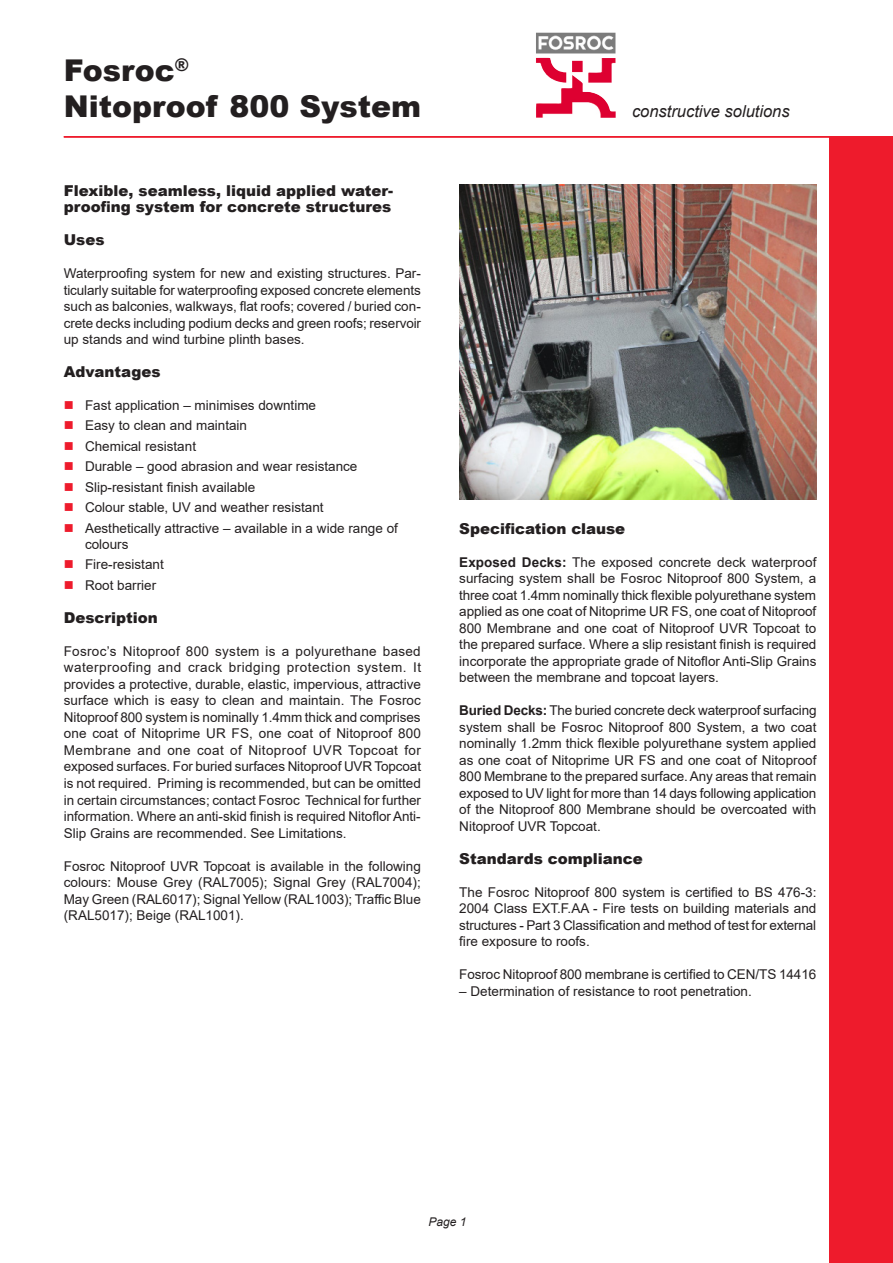
<style>
.page{position:relative;width:893px;height:1263px;background:#fff}
.page>*{position:absolute;margin:0;border:0;box-sizing:border-box;transform-origin:0 0}
.t1{font:900 30px "Arial";color:#231f20}
.constructive_solutio{font:italic 16.5px "Arial";color:#231f20}
.Heading{font:900 15px/16.5px "Arial";color:#231f20}
.Body_text{font:13.5px/16.5px "Arial";color:#231f20;text-align:justify}
.body_text{font:13.5px/16.2px "Arial";color:#231f20}
.t2{font:italic 12px "Arial";color:#231f20}
.s1{color:#ee1b2c}
.s2{font-weight:700}
</style>
<div class="page">
<hr style="left:64px;top:136px;width:765px;height:2px;background:#ee1b2c">
<img style="left:536px;top:33px;width:80px;height:85px">
<div style="left:829px;top:136px;width:64px;height:1127px;background:#ee1b2c"></div>
<img style="left:459px;top:185px;width:357px;height:315px">
<p class="t1" style="left:64px;top:49px;width:127px">Fosroc<sup>®</sup></p>
<p class="t1" style="left:64px;top:85px;width:359px">Nitoproof 800 System</p>
<p class="constructive_solutio" style="left:632px;top:100px;width:159px">constructive solutions</p>
<p class="Heading" style="left:64px;top:182px;width:331px">Flexible, seamless, liquid applied water&shy;proofing system for concrete structures</p>
<p class="Heading" style="left:64px;top:231px;width:42px">Uses</p>
<p class="Body_text" style="left:64px;top:265px;width:359px">Waterproofing system for new and existing structures. Par&shy;ticularly suitable for waterproofing exposed concrete elements such as balconies, walkways, flat roofs; covered / buried con&shy;crete decks including podium decks and green roofs; reservoir up stands and wind turbine plinth bases.</p>
<p class="Heading" style="left:64px;top:363px;width:98px">Advantages</p>
<p class="body_text" style="left:64px;top:397px;width:254px"><span class="s1">■</span> Fast application – minimises downtime</p>
<p class="body_text" style="left:64px;top:417px;width:185px"><span class="s1">■</span> Easy to clean and maintain</p>
<p class="body_text" style="left:64px;top:438px;width:134px"><span class="s1">■</span> Chemical resistant</p>
<p class="body_text" style="left:64px;top:458px;width:295px"><span class="s1">■</span> Durable – good abrasion and wear resistance</p>
<p class="body_text" style="left:64px;top:479px;width:193px"><span class="s1">■</span> Slip-resistant finish available</p>
<p class="body_text" style="left:64px;top:499px;width:261px"><span class="s1">■</span> Colour stable, UV and weather resistant</p>
<p class="body_text" style="left:85px;top:520px;width:314px;text-indent:-21px"><span class="s1">■</span> Aesthetically attractive – available in a wide range of colours</p>
<p class="body_text" style="left:64px;top:556px;width:102px"><span class="s1">■</span> Fire-resistant</p>
<p class="body_text" style="left:64px;top:577px;width:94px"><span class="s1">■</span> Root barrier</p>
<p class="Heading" style="left:64px;top:609px;width:96px">Description</p>
<p class="Body_text" style="left:64px;top:643px;width:359px">Fosroc’s Nitoproof 800 system is a polyurethane based waterproofing and crack bridging protection system. It provides a protective, durable, elastic, impervious, attractive surface which is easy to clean and maintain. The Fosroc Nitoproof 800 system is nominally 1.4mm thick and comprises one coat of Nitoprime UR FS, one coat of Nitoproof 800<br>Membrane and one coat of Nitoproof UVR Topcoat for exposed surfaces. For buried surfaces Nitoproof UVR Topcoat is not required. Priming is recommended, but can be omitted in certain circumstances; contact Fosroc Technical for further information. Where an anti-skid finish is required Nitoflor Anti-Slip Grains are recommended. See Limitations.</p>
<p class="Body_text" style="left:64px;top:857px;width:359px">Fosroc Nitoproof UVR Topcoat is available in the following colours: Mouse Grey (RAL7005); Signal Grey (RAL7004); May Green (RAL6017); Signal Yellow (RAL1003); Traffic Blue (RAL5017); Beige (RAL1001).</p>
<p class="Heading" style="left:459px;top:520px;width:168px">Specification clause</p>
<p class="Body_text" style="left:459px;top:554px;width:359px"><span class="s2">Exposed Decks:</span> The exposed concrete deck waterproof surfacing system shall be Fosroc Nitoproof 800 System, a three coat 1.4mm nominally thick flexible polyurethane system applied as one coat of Nitoprime UR FS, one coat of Nitoproof 800 Membrane and one coat of Nitoproof UVR Topcoat to the prepared surface. Where a slip resistant finish is required incorporate the appropriate grade of Nitoflor Anti-Slip Grains between the membrane and topcoat layers.</p>
<p class="Body_text" style="left:459px;top:702px;width:359px"><span class="s2">Buried Decks:</span> The buried concrete deck waterproof surfacing system shall be Fosroc Nitoproof 800 System, a two coat nominally 1.2mm thick flexible polyurethane system applied as one coat of Nitoprime UR FS and one coat of Nitoproof 800 Membrane to the prepared surface. Any areas that remain exposed to UV light for more than 14 days following application of the Nitoproof 800 Membrane should be overcoated with Nitoproof UVR Topcoat.</p>
<p class="Heading" style="left:459px;top:850px;width:185px">Standards compliance</p>
<p class="Body_text" style="left:459px;top:884px;width:359px">The Fosroc Nitoproof 800 system is certified to BS 476-3:<br>2004 Class EXT.F.AA - Fire tests on building materials and structures - Part 3 Classification and method of test for external fire exposure to roofs.</p>
<p class="Body_text" style="left:459px;top:966px;width:359px">Fosroc Nitoproof 800 membrane is certified to CEN/TS 14416</p>
<p class="Body_text" style="left:459px;top:983px;width:294px">– Determination of resistance to root penetration.</p>
<p class="t2" style="left:429px;top:1214px;width:40px">Page 1</p>
</div>
